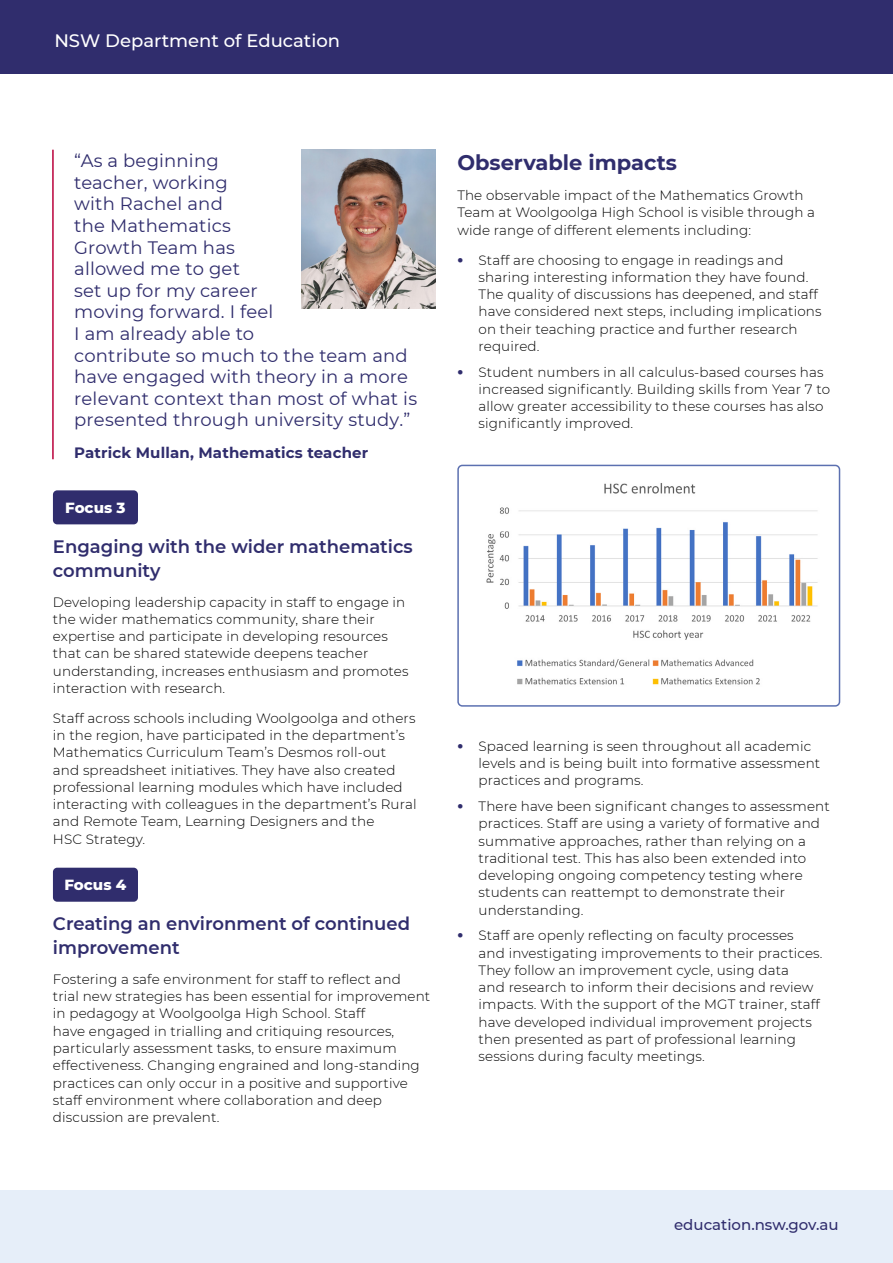
<style>
.page{position:relative;width:893px;height:1263px;background:#fff}
.page>*{position:absolute;margin:0;border:0;box-sizing:border-box;transform-origin:0 0}
.Body_Heading{font:700 21px "Montserrat";color:#302d6d}
.Quote_Name{font:18px/21.6px "Montserrat";letter-spacing:.01em;color:#302d6d}
.Body_Heading_2{font:600 18px/24px "Montserrat";color:#302d6d}
.t1{font:500 18px "Montserrat";color:#fff}
.Quote_Name-2{font:700 15px "Montserrat";letter-spacing:.01em;color:#302d6d}
.Website_-_Footer{font:500 15px "Montserrat";color:#302d6d}
.Body_Heading_2B{font:800 15px "Montserrat";color:#fff}
.t2{font:300 13.5px/17.2px "Montserrat";letter-spacing:.01em;color:#000}
.s1{font-weight:900;color:#302d6d}
</style>
<div class="page">
<div style="left:0;top:1190px;width:893px;height:73px;background:#e6eef9"></div>
<div style="left:53px;top:490px;width:85px;height:34px;background:#302d6d;border-radius:4px"></div>
<div style="left:53px;top:868px;width:85px;height:34px;background:#302d6d;border-radius:4px"></div>
<div style="left:0;top:0;width:893px;height:74px;background:#302d6d"></div>
<hr style="left:52px;top:150px;width:2px;height:309px;background:#ba003b">
<img style="left:486px;top:483px;width:332px;height:202px">
<div style="left:457px;top:465px;width:383px;height:242px;border:2px solid #5c70b0;border-radius:4px"></div>
<img style="left:301px;top:150px;width:134px;height:158px">
<p class="t1" style="left:54px;top:28px;width:287px">NSW Department of Education</p>
<p class="Quote_Name" style="left:74px;top:149px;width:344px">“As a beginning<br>teacher, working<br>with Rachel and<br>the Mathematics<br>Growth Team has<br>allowed me to get<br>set up for my career<br>moving forward. I feel<br>I am already able to<br>contribute so much to the team and have engaged with theory in a more relevant context than most of what is presented through university study.”</p>
<p class="Quote_Name-2" style="left:74px;top:442px;width:296px">Patrick Mullan, Mathematics teacher</p>
<p class="Body_Heading_2B" style="left:65px;top:497px;width:62px">Focus 3</p>
<h4 class="Body_Heading_2" style="left:53px;top:533px;width:361px">Engaging with the wider mathematics community</h4>
<p class="t2" style="left:53px;top:593px;width:357px">Developing leadership capacity in staff to engage in the wider mathematics community, share their expertise and participate in developing resources that can be shared statewide deepens teacher understanding, increases enthusiasm and promotes interaction with research.</p>
<p class="t2" style="left:53px;top:709px;width:365px">Staff across schools including Woolgoolga and others in the region, have participated in the department’s Mathematics Curriculum Team’s Desmos roll-out<br>and spreadsheet initiatives. They have also created professional learning modules which have included interacting with colleagues in the department’s Rural and Remote Team, Learning Designers and the<br>HSC Strategy.</p>
<p class="Body_Heading_2B" style="left:64px;top:874px;width:63px">Focus 4</p>
<h4 class="Body_Heading_2" style="left:53px;top:911px;width:359px">Creating an environment of continued improvement</h4>
<p class="t2" style="left:53px;top:970px;width:379px">Fostering a safe environment for staff to reflect and<br>trial new strategies has been essential for improvement in pedagogy at Woolgoolga High School. Staff<br>have engaged in trialling and critiquing resources, particularly assessment tasks, to ensure maximum effectiveness. Changing engrained and long-standing practices can only occur in a positive and supportive staff environment where collaboration and deep discussion are prevalent.</p>
<h3 class="Body_Heading" style="left:457px;top:147px;width:221px">Observable impacts</h3>
<p class="t2" style="left:457px;top:186px;width:359px">The observable impact of the Mathematics Growth<br>Team at Woolgoolga High School is visible through a wide range of different elements including:</p>
<p class="t2" style="left:479px;top:251px;width:344px;text-indent:-21px"><span class="s1">ظ</span> Staff are choosing to engage in readings and sharing interesting information they have found.<br>The quality of discussions has deepened, and staff have considered next steps, including implications on their teaching practice and further research required.</p>
<p class="t2" style="left:479px;top:363px;width:353px;text-indent:-21px"><span class="s1">ظ</span> Student numbers in all calculus-based courses has increased significantly. Building skills from Year 7 to allow greater accessibility to these courses has also significantly improved.</p>
<p class="t2" style="left:479px;top:737px;width:343px;text-indent:-21px"><span class="s1">ظ</span> Spaced learning is seen throughout all academic levels and is being built into formative assessment practices and programs.</p>
<p class="t2" style="left:479px;top:797px;width:353px;text-indent:-21px"><span class="s1">ظ</span> There have been significant changes to assessment practices. Staff are using a variety of formative and summative approaches, rather than relying on a traditional test. This has also been extended into developing ongoing competency testing where students can reattempt to demonstrate their understanding.</p>
<p class="t2" style="left:479px;top:926px;width:345px;text-indent:-21px"><span class="s1">ظ</span> Staff are openly reflecting on faculty processes and investigating improvements to their practices.<br>They follow an improvement cycle, using data<br>and research to inform their decisions and review impacts. With the support of the MGT trainer, staff have developed individual improvement projects then presented as part of professional learning sessions during faculty meetings.</p>
<p class="Website_-_Footer" style="left:674px;top:1214px;width:166px">education.nsw.gov.au</p>
</div>
